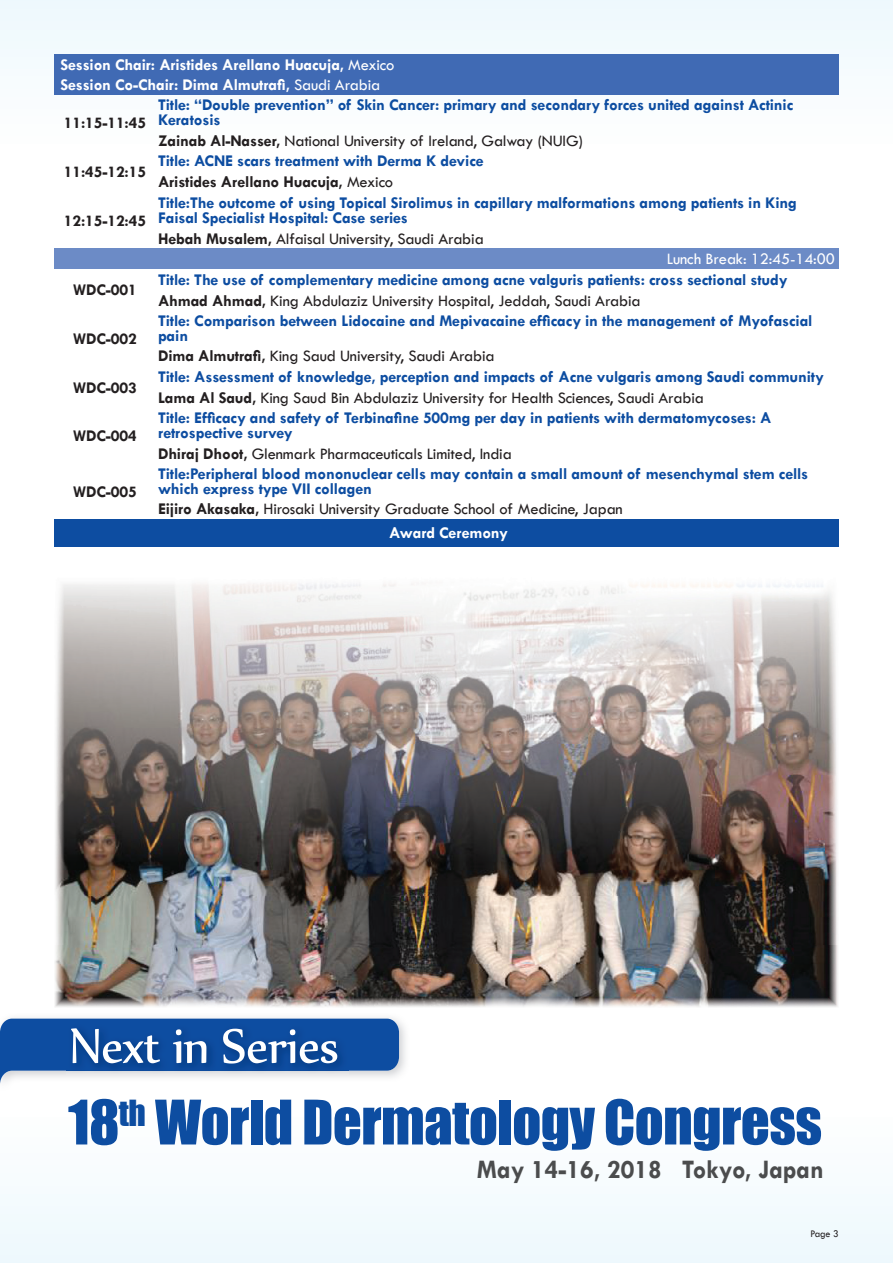
<style>
.page{position:relative;width:893px;height:1263px;background:#fff}
.page>*{position:absolute;margin:0;border:0;box-sizing:border-box;transform-origin:0 0}
.t1{font:58.8px "Nyala";letter-spacing:-.01em;color:#fff;scale:.95 1}
.t2{font:56.7px "Impact";letter-spacing:-.01em;color:#0d4da1}
.t3{font:700 27px "Tw Cen";color:#4b4c4d;scale:.95 1}
.t4{font:700 16.5px/15px "Tw Cen";letter-spacing:-.01em;color:#0d4da1}
.t5{font:16.5px/24.2px "Tw Cen";letter-spacing:-.01em;color:#231f20}
.t6{font:700 16.5px/20.7px "Tw Cen";letter-spacing:-.01em;color:#fff}
.t7{font:700 16.5px "Tw Cen";letter-spacing:-.01em;color:#231f20}
.t8{font:16.5px "Tw Cen";letter-spacing:-.01em;color:#fff}
.t9{font:10.5px "Tw Cen";color:#231f20;scale:.95 1}
.s1{font-weight:400}
.s2{font-weight:700}
.s3{color:#231f20}
.s4{font-weight:400;color:#231f20}
.s5{font-weight:700;color:#fff}
</style>
<div class="page">
<div style="left:0;top:1194px;width:893px;height:69px;background:#f1fafd"></div>
<div style="left:0;top:0;width:893px;height:310px;background:linear-gradient(to right,#fbfdfe,#fbfdfe)"></div>
<div style="left:54px;top:54px;width:785px;height:41px;background:#406ab4"></div>
<div style="left:54px;top:248px;width:785px;height:21px;background:#6c8bc6"></div>
<div style="left:54px;top:519px;width:785px;height:27px;background:#0d4da1"></div>
<img style="left:399px;top:1022px;width:7px;height:52px">
<svg style="left:0;top:1018px;width:399px;height:66px"></svg>
<img style="left:66px;top:1023px;width:282px;height:51px">
<img style="left:55px;top:583px;width:783px;height:424px">
<p class="t6" style="left:60px;top:54px;width:336px">Session Chair: Aristides Arellano Huacuja, <span class="s1">Mexico<br></span>Session Co-Chair: Dima Almutrafi, <span class="s1">Saudi Arabia</span></p>
<p class="t7" style="left:64px;top:113px;width:84px">11:15-11:45</p>
<p class="t4" style="left:158px;top:97px;width:637px">Title: “Double prevention” of Skin Cancer: primary and secondary forces united against Actinic<br>Keratosis</p>
<p class="t5" style="left:158px;top:128px;width:427px"><span class="s2">Zainab Al-Nasser,</span> National University of Ireland, Galway (NUIG)</p>
<p class="t7" style="left:64px;top:162px;width:84px">11:45-12:15</p>
<p class="t4" style="left:158px;top:150px;width:327px;line-height:20.7px">Title: ACNE scars treatment with Derma K device<br><span class="s3">Aristides Arellano Huacuja,</span> <span class="s4">Mexico</span></p>
<p class="t7" style="left:64px;top:211px;width:84px">12:15-12:45</p>
<p class="t4" style="left:158px;top:195px;width:640px">Title:The outcome of using Topical Sirolimus in capillary malformations among patients in King<br>Faisal Specialist Hospital: Case series</p>
<p class="t5" style="left:158px;top:226px;width:327px"><span class="s2">Hebah Musalem,</span> Alfaisal University, Saudi Arabia</p>
<p class="t8" style="left:667px;top:249px;width:169px">Lunch Break: 12:45-14:00</p>
<p class="t7" style="left:73px;top:280px;width:65px">WDC-001</p>
<p class="t4" style="left:158px;top:269px;width:631px;line-height:20.7px">Title: The use of complementary medicine among acne valguris patients: cross sectional study<br><span class="s3">Ahmad Ahmad,</span> <span class="s4">King Abdulaziz University Hospital, Jeddah, Saudi Arabia</span></p>
<p class="t7" style="left:73px;top:329px;width:65px">WDC-002</p>
<p class="t4" style="left:158px;top:313px;width:656px">Title: Comparison between Lidocaine and Mepivacaine efficacy in the management of Myofascial pain</p>
<p class="t5" style="left:158px;top:344px;width:338px"><span class="s2">Dima Almutrafi,</span> King Saud University, Saudi Arabia</p>
<p class="t7" style="left:73px;top:377px;width:65px">WDC-003</p>
<p class="t4" style="left:158px;top:366px;width:667px;line-height:20.7px">Title: Assessment of knowledge, perception and impacts of Acne vulgaris among Saudi community<br><span class="s3">Lama Al Saud,</span> <span class="s4">King Saud Bin Abdulaziz University for Health Sciences, Saudi Arabia</span></p>
<p class="t7" style="left:73px;top:426px;width:65px">WDC-004</p>
<p class="t4" style="left:158px;top:410px;width:615px">Title: Efficacy and safety of Terbinafine 500mg per day in patients with dermatomycoses: A retrospective survey</p>
<p class="t5" style="left:158px;top:441px;width:355px"><span class="s2">Dhiraj Dhoot,</span> Glenmark Pharmaceuticals Limited, India</p>
<p class="t7" style="left:73px;top:482px;width:65px">WDC-005</p>
<p class="t4" style="left:158px;top:466px;width:652px">Title:Peripheral blood mononuclear cells may contain a small amount of mesenchymal stem cells which express type VII collagen</p>
<p class="t5" style="left:389px;top:497px;width:235px;text-indent:-231px"><span class="s2">Eijiro Akasaka,</span> Hirosaki University Graduate School of Medicine, Japan<br><span class="s5">Award Ceremony</span></p>
<h1 class="t1" style="left:69px;top:1010px;width:285px">Next in Series</h1>
<h2 class="t2" style="left:68px;top:1078px;width:755px">18<sup>th</sup> World Dermatology Congress</h2>
<h3 class="t3" style="left:477px;top:1153px;width:366px">May 14-16, 2018 Tokyo, Japan</h3>
<p class="t9" style="left:811px;top:1227px;width:31px">Page 3</p>
</div>
